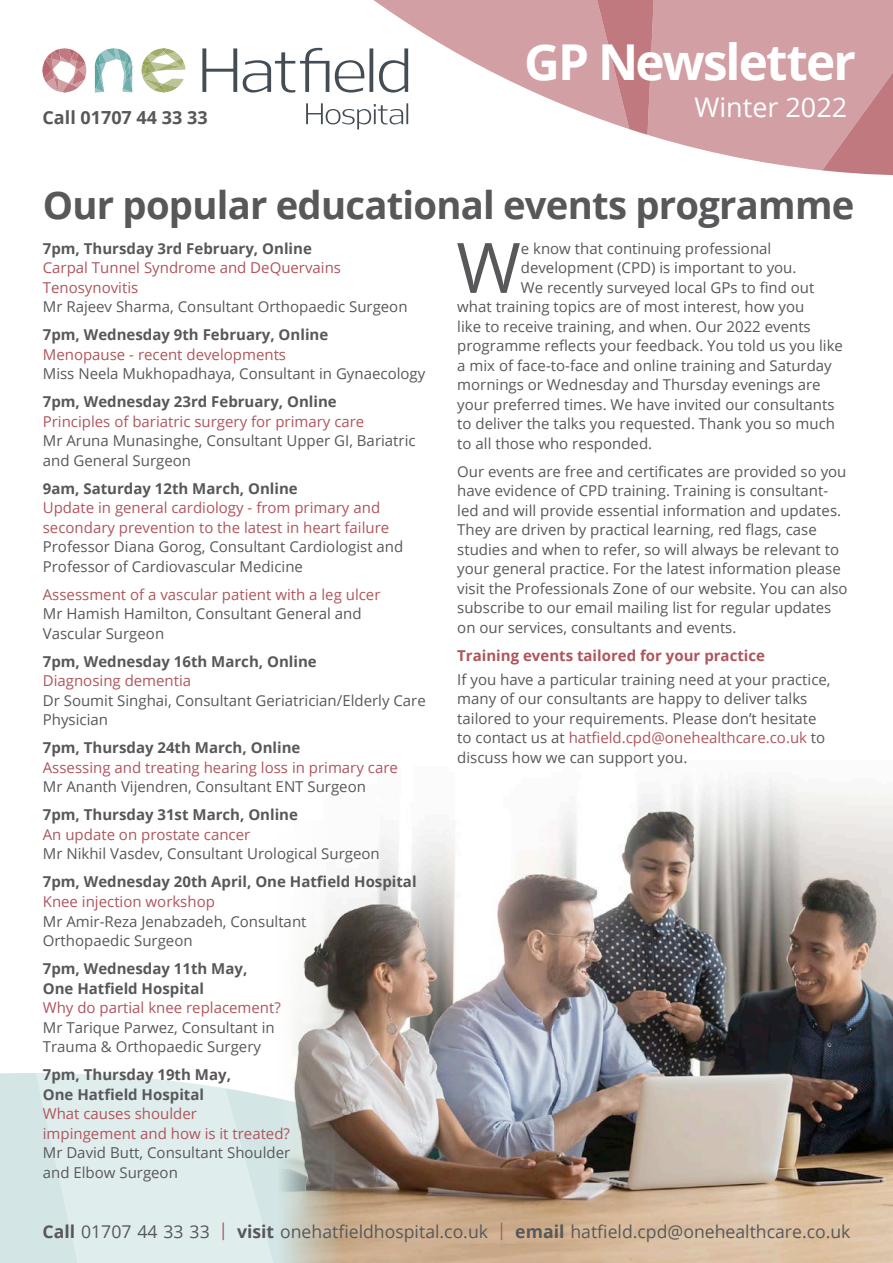
<style>
.page{position:relative;width:893px;height:1263px;background:#fff}
.page>*{position:absolute;margin:0;border:0;box-sizing:border-box;transform-origin:0 0}
.t1{font:69.6px "Open Sans";color:#58585a}
.t2{font:700 49.5px "Open Sans";letter-spacing:-.04em;color:#fff}
.t3{font:700 38.25px "Open Sans";letter-spacing:-.02em;color:#58585a}
.t4{font:27px "Open Sans";color:#fff}
.t5{font:700 18px "Open Sans";color:#58585a}
.t6{font:17.7px "Open Sans";color:#58585a}
.t7{font:15px/19.5px "Open Sans";color:#58585a}
.t8{font:15px/19.5px "Open Sans";color:#af555d}
.t9{font:700 15px/19.5px "Open Sans";color:#58585a}
.t10{font:700 15px "Open Sans";color:#af555d}
.s1{color:#af555d}
.s2{font-weight:700}
</style>
<div class="page">
<div style="left:155px;top:1079px;width:70px;height:184px;background:#e0eded"></div>
<svg style="left:0;top:1073px;width:155px;height:190px;background:#dbeaea"></svg>
<svg style="left:225px;top:1088px;width:52px;height:175px;background:#daeae9"></svg>
<svg style="left:648px;top:0;width:174px;height:171px;background:#d5a9ad"></svg>
<svg style="left:822px;top:0;width:71px;height:176px;background:#cc959a"></svg>
<svg style="left:185px;top:0;width:293px;height:125px"></svg>
<svg style="left:478px;top:0;width:194px;height:135px"></svg>
<img style="left:277px;top:776px;width:616px;height:487px">
<img style="left:323px;top:813px;width:330px;height:232px">
<svg style="left:306px;top:103px;width:97px;height:26px"></svg>
<hr style="left:406px;top:103px;width:2px;height:21px;background:#444d55">
<svg style="left:43px;top:48px;width:43px;height:44px"></svg>
<svg style="left:142px;top:48px;width:43px;height:45px"></svg>
<svg style="left:95px;top:48px;width:38px;height:45px"></svg>
<svg style="left:202px;top:48px;width:35px;height:44px"></svg>
<svg style="left:243px;top:48px;width:86px;height:45px"></svg>
<svg style="left:335px;top:60px;width:29px;height:33px"></svg>
<svg style="left:369px;top:48px;width:4px;height:44px"></svg>
<svg style="left:379px;top:48px;width:29px;height:45px"></svg>
<p class="t5" style="left:43px;top:105px;width:167px">Call 01707 44 33 33</p>
<h2 class="t2" style="left:524px;top:27px;width:333px">GP Newsletter</h2>
<h3 class="t4" style="left:694px;top:89px;width:154px">Winter 2022</h3>
<h3 class="t3" style="left:43px;top:178px;width:813px">Our popular educational events programme</h3>
<p class="t9" style="left:43px;top:238px;width:271px">7pm, Thursday 3rd February, Online</p>
<p class="t8" style="left:43px;top:258px;width:300px">Carpal Tunnel Syndrome and DeQuervains<br>Tenosynovitis</p>
<p class="t7" style="left:43px;top:297px;width:366px">Mr Rajeev Sharma, Consultant Orthopaedic Surgeon</p>
<p class="t9" style="left:43px;top:325px;width:287px">7pm, Wednesday 9th February, Online</p>
<p class="t8" style="left:43px;top:344px;width:245px">Menopause - recent developments</p>
<p class="t7" style="left:43px;top:364px;width:384px">Miss Neela Mukhopadhaya, Consultant in Gynaecology</p>
<p class="t9" style="left:43px;top:392px;width:295px">7pm, Wednesday 23rd February, Online</p>
<p class="t8" style="left:43px;top:411px;width:323px">Principles of bariatric surgery for primary care</p>
<p class="t7" style="left:43px;top:431px;width:374px">Mr Aruna Munasinghe, Consultant Upper GI, Bariatric and General Surgeon</p>
<p class="t9" style="left:43px;top:478px;width:256px">9am, Saturday 12th March, Online</p>
<p class="t8" style="left:43px;top:498px;width:348px">Update in general cardiology - from primary and secondary prevention to the latest in heart failure</p>
<p class="t7" style="left:43px;top:537px;width:362px">Professor Diana Gorog, Consultant Cardiologist and<br>Professor of Cardiovascular Medicine</p>
<p class="t8" style="left:43px;top:584px;width:339px">Assessment of a vascular patient with a leg ulcer</p>
<p class="t7" style="left:43px;top:604px;width:320px">Mr Hamish Hamilton, Consultant General and<br>Vascular Surgeon</p>
<p class="t9" style="left:43px;top:651px;width:275px">7pm, Wednesday 16th March, Online</p>
<p class="t8" style="left:43px;top:671px;width:150px">Diagnosing dementia</p>
<p class="t7" style="left:43px;top:690px;width:384px">Dr Soumit Singhai, Consultant Geriatrician/Elderly Care<br>Physician</p>
<p class="t9" style="left:43px;top:738px;width:259px">7pm, Thursday 24th March, Online</p>
<p class="t8" style="left:43px;top:757px;width:357px">Assessing and treating hearing loss in primary care</p>
<p class="t7" style="left:43px;top:777px;width:325px">Mr Ananth Vijendren, Consultant ENT Surgeon</p>
<p class="t9" style="left:43px;top:805px;width:257px">7pm, Thursday 31st March, Online</p>
<p class="t8" style="left:43px;top:824px;width:209px">An update on prostate cancer</p>
<p class="t7" style="left:43px;top:844px;width:338px">Mr Nikhil Vasdev, Consultant Urological Surgeon</p>
<p class="t9" style="left:43px;top:872px;width:375px">7pm, Wednesday 20th April, One Hatfield Hospital</p>
<p class="t8" style="left:43px;top:891px;width:174px">Knee injection workshop</p>
<p class="t7" style="left:43px;top:911px;width:265px">Mr Amir-Reza Jenabzadeh, Consultant<br>Orthopaedic Surgeon</p>
<p class="t9" style="left:43px;top:958px;width:206px">7pm, Wednesday 11th May,<br>One Hatfield Hospital</p>
<p class="t8" style="left:43px;top:997px;width:240px">Why do partial knee replacement?</p>
<p class="t7" style="left:43px;top:1017px;width:233px">Mr Tarique Parwez, Consultant in<br>Trauma &amp; Orthopaedic Surgery</p>
<p class="t9" style="left:43px;top:1064px;width:190px">7pm, Thursday 19th May,<br>One Hatfield Hospital</p>
<p class="t8" style="left:43px;top:1103px;width:249px">What causes shoulder impingement and how is it treated?</p>
<p class="t7" style="left:43px;top:1142px;width:249px">Mr David Butt, Consultant Shoulder and Elbow Surgeon</p>
<h1 class="t1" style="left:456px;top:220px;width:66px">W</h1>
<p class="t7" style="left:521px;top:238px;width:252px">e know that continuing professional</p>
<p class="t7" style="left:521px;top:258px;width:277px">development (CPD) is important to you.</p>
<p class="t7" style="left:521px;top:277px;width:295px">We recently surveyed local GPs to find out</p>
<p class="t7" style="left:457px;top:297px;width:348px">what training topics are of most interest, how you</p>
<p class="t7" style="left:457px;top:316px;width:355px">like to receive training, and when. Our 2022 events</p>
<p class="t7" style="left:457px;top:336px;width:387px">programme reflects your feedback. You told us you like</p>
<p class="t7" style="left:457px;top:355px;width:376px">a mix of face-to-face and online training and Saturday</p>
<p class="t7" style="left:457px;top:375px;width:365px">mornings or Wednesday and Thursday evenings are</p>
<p class="t7" style="left:457px;top:394px;width:379px">your preferred times. We have invited our consultants</p>
<p class="t7" style="left:457px;top:414px;width:379px">to deliver the talks you requested. Thank you so much</p>
<p class="t7" style="left:457px;top:433px;width:196px">to all those who responded.</p>
<p class="t7" style="left:457px;top:461px;width:392px">Our events are free and certificates are provided so you have evidence of CPD training. Training is consultant&shy;led and will provide essential information and updates.<br>They are driven by practical learning, red flags, case studies and when to refer, so will always be relevant to your general practice. For the latest information please visit the Professionals Zone of our website. You can also subscribe to our email mailing list for regular updates on our services, consultants and events.</p>
<p class="t10" style="left:457px;top:645px;width:309px">Training events tailored for your practice</p>
<p class="t7" style="left:457px;top:669px;width:375px">If you have a particular training need at your practice, many of our consultants are happy to deliver talks tailored to your requirements. Please don’t hesitate to contact us at <span class="s1">hatfield.cpd@onehealthcare.co.uk</span> to discuss how we can support you.</p>
<p class="t6" style="left:43px;top:1219px;width:809px"><span class="s2">Call</span> 01707 44 33 33 <span class="s1">|</span> <span class="s2">visit</span> onehatfieldhospital.co.uk <span class="s1">|</span> <span class="s2">email</span> hatfield.cpd@onehealthcare.co.uk</p>
</div>
